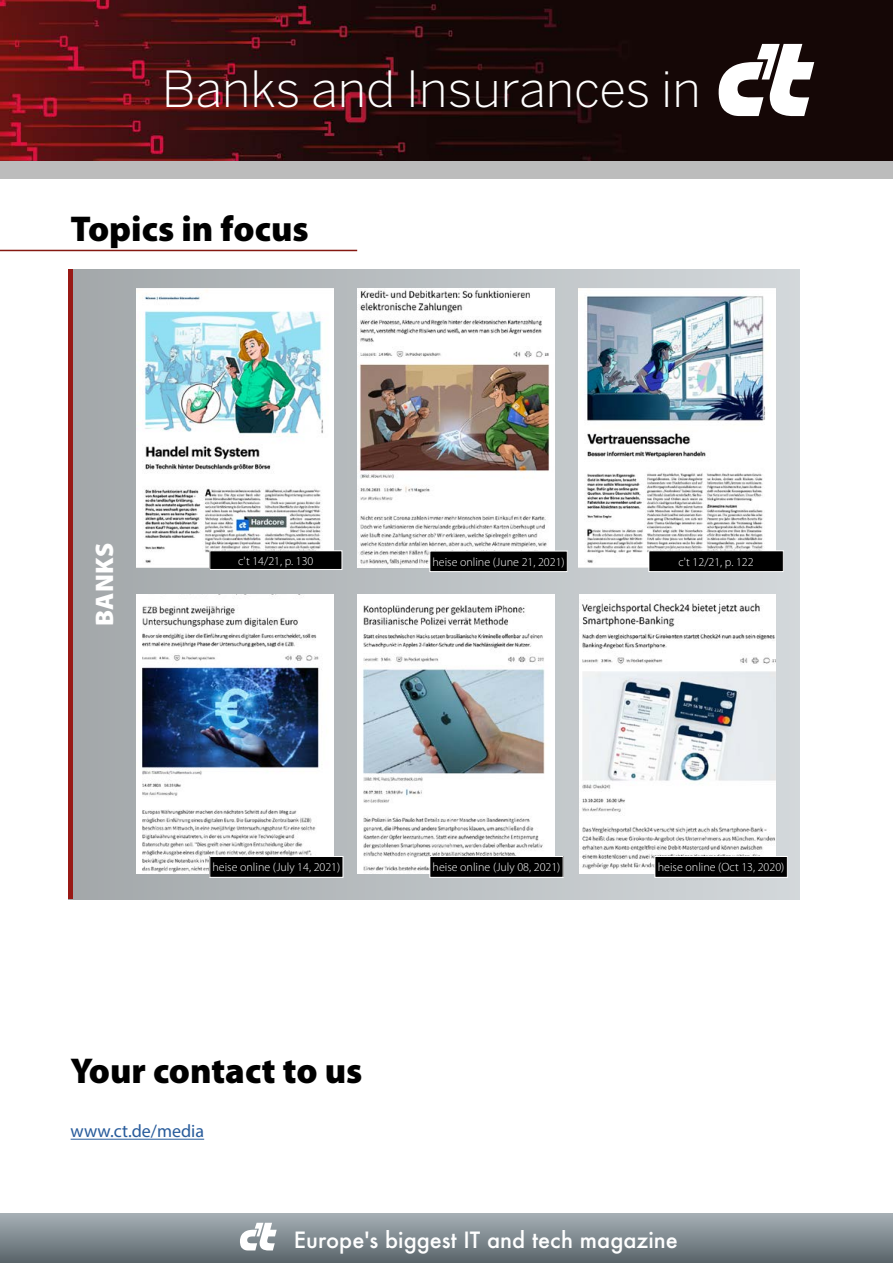
<style>
.page{position:relative;width:893px;height:1263px;background:#fff}
.page>*{position:absolute;margin:0;border:0;box-sizing:border-box;transform-origin:0 0}
.t1{font:300 49.5px "Benton Sans";color:#fff}
.t2{font:900 36px "Myriad Pro";color:#000}
.t3{font:900 25.5px "Myriad Pro";letter-spacing:.02em;color:#fff}
.t4{font:500 21.9px "Futura";color:#fff}
.t5{font:18px "Myriad Pro";color:#275b9b}
.t6{font:300 12px "Myriad Pro";color:#fff}
</style>
<div class="page">
<img style="left:0;top:0;width:893px;height:162px">
<div style="left:0;top:162px;width:893px;height:17px;background:#bcbcbc"></div>
<svg style="left:719px;top:44px;width:95px;height:72px"></svg>
<div style="left:0;top:1213px;width:893px;height:50px;background:linear-gradient(to bottom,#a7b1b7,#5b656b)"></div>
<svg style="left:240px;top:1223px;width:37px;height:27px"></svg>
<hr style="left:0;top:250px;width:357px;height:1px;background:#851811">
<div style="left:69px;top:270px;width:731px;height:629px;background:linear-gradient(to right,#a5aaac,#d6dadd)"></div>
<img style="left:136px;top:288px;width:197px;height:279px">
<img style="left:358px;top:288px;width:197px;height:279px">
<img style="left:579px;top:288px;width:197px;height:279px">
<div style="left:430px;top:551px;width:137px;height:21px;background:#000"></div>
<div style="left:429px;top:551px;width:139px;height:21px;border:1px solid #fff"></div>
<div style="left:649px;top:551px;width:134px;height:21px;background:#000"></div>
<div style="left:648px;top:550px;width:136px;height:22px;border:1px solid #fff"></div>
<div style="left:210px;top:551px;width:132px;height:18px;background:#000"></div>
<div style="left:209px;top:550px;width:133px;height:20px;border:1px solid #fff"></div>
<img style="left:136px;top:595px;width:197px;height:278px">
<img style="left:579px;top:595px;width:197px;height:277px">
<div style="left:655px;top:856px;width:132px;height:21px;background:#000"></div>
<div style="left:654px;top:856px;width:134px;height:22px;border:1px solid #fff"></div>
<img style="left:358px;top:595px;width:197px;height:278px">
<div style="left:430px;top:856px;width:133px;height:21px;background:#000"></div>
<div style="left:429px;top:856px;width:134px;height:22px;border:1px solid #fff"></div>
<div style="left:210px;top:856px;width:133px;height:21px;background:#000"></div>
<div style="left:209px;top:856px;width:134px;height:22px;border:1px solid #fff"></div>
<hr style="left:68px;top:270px;width:4px;height:629px;background:#981915">
<hr style="left:71px;top:1139px;width:133px;height:1px;background:#275b9b">
<h1 class="t1" style="left:162px;top:60px;width:541px">Banks and Insurances in</h1>
<h2 class="t2" style="left:71px;top:208px;width:240px">Topics in focus</h2>
<h3 class="t3" style="left:90px;top:626px;width:85px;rotate:-90deg">BANKS</h3>
<p class="t6" style="left:238px;top:554px;width:77px">c't 14/21, p. 130</p>
<p class="t6" style="left:432px;top:555px;width:134px">heise online (June 21, 2021)</p>
<p class="t6" style="left:678px;top:555px;width:77px">c't 12/21, p. 122</p>
<p class="t6" style="left:212px;top:861px;width:129px">heise online (July 14, 2021)</p>
<p class="t6" style="left:433px;top:861px;width:129px">heise online (July 08, 2021)</p>
<p class="t6" style="left:658px;top:861px;width:128px">heise online (Oct 13, 2020)</p>
<h2 class="t2" style="left:71px;top:1051px;width:293px">Your contact to us</h2>
<h3 class="t5" style="left:71px;top:1120px;width:135px">www.ct.de/media</h3>
<h3 class="t4" style="left:294px;top:1224px;width:385px">Europe's biggest IT and tech magazine</h3>
</div>
